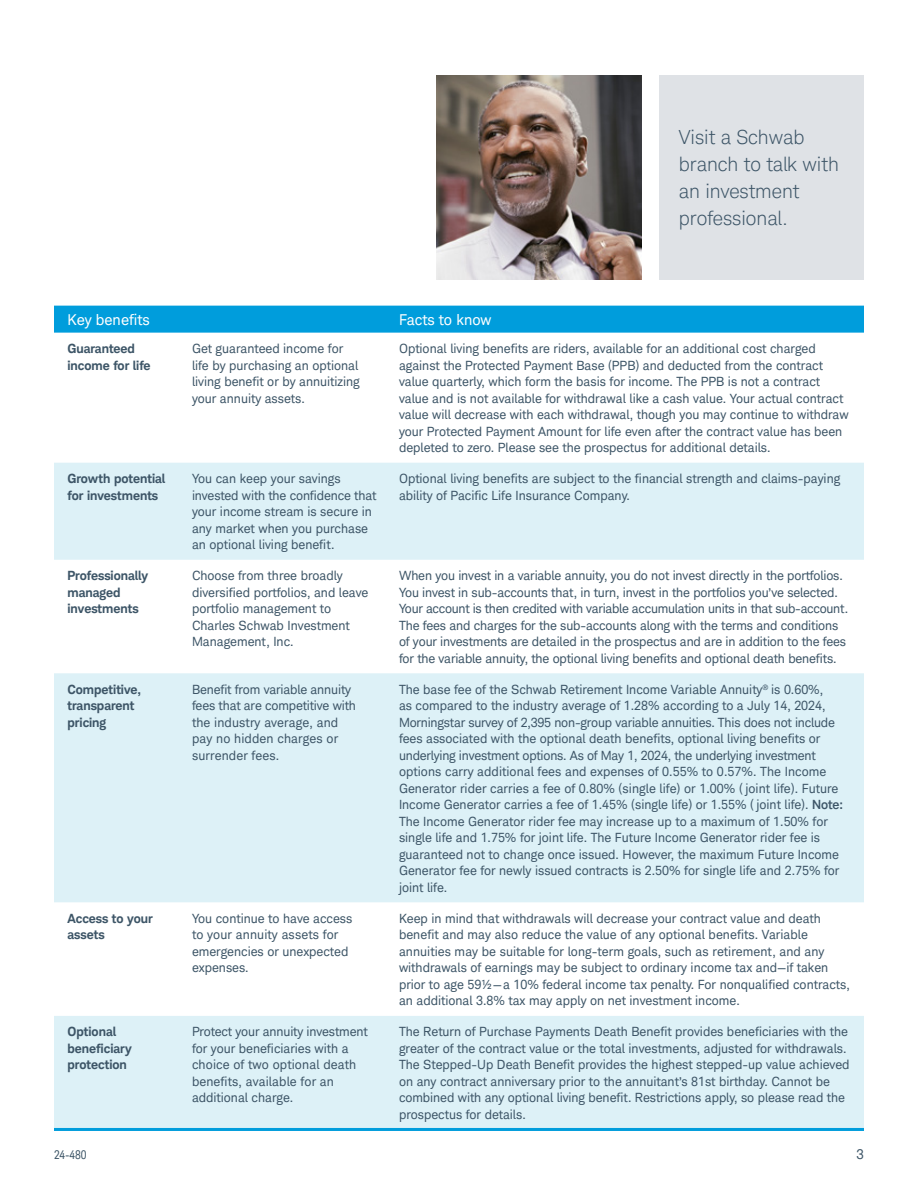
<style>
.page{position:relative;width:918px;height:1188px;background:#fff}
.page>*{position:absolute;margin:0;border:0;box-sizing:border-box;transform-origin:0 0}
.CTA{font:300 19.5px/27px "Charles Modern";color:#3d5567}
.Table_Head{font:15px "Charles Modern";color:#fff}
.t1{font:13.5px "Charles Modern";color:#3d5567}
.Table_Body{font:12.75px/16.5px "Charles Modern";color:#3d5567}
.Table_Subhead{font:700 12.75px/16.5px "Charles Modern";color:#3d5567}
.Disclosure{font:condensed 12px "Charles Modern";color:#3d5567}
.s1{font-weight:500}
</style>
<div class="page">
<div style="left:54px;top:306px;width:810px;height:27px;background:#009ddc"></div>
<svg style="left:54px;top:463px;width:810px;height:665px;fill:#ddf1f7"></svg>
<hr style="left:54px;top:1128px;width:138px;height:3px;background:#009ddc">
<hr style="left:192px;top:1128px;width:207px;height:3px;background:#009ddc">
<hr style="left:399px;top:1128px;width:465px;height:3px;background:#009ddc">
<div style="left:659px;top:75px;width:205px;height:205px;background:#dfe2e6"></div>
<img style="left:437px;top:75px;width:204px;height:205px">
<p class="CTA" style="left:679px;top:124px;width:162px">Visit a Schwab branch to talk with an investment professional.</p>
<p class="Table_Head" style="left:68px;top:310px;width:84px">Key benefits</p>
<p class="Table_Head" style="left:399px;top:310px;width:94px">Facts to know</p>
<p class="Table_Subhead" style="left:68px;top:340px;width:85px">Guaranteed income for life</p>
<p class="Table_Body" style="left:192px;top:340px;width:169px">Get guaranteed income for life by purchasing an optional living benefit or by annuitizing your annuity assets.</p>
<p class="Table_Body" style="left:399px;top:340px;width:451px">Optional living benefits are riders, available for an additional cost charged against the Protected Payment Base (PPB) and deducted from the contract value quarterly, which form the basis for income. The PPB is not a contract value and is not available for withdrawal like a cash value. Your actual contract value will decrease with each withdrawal, though you may continue to withdraw your Protected Payment Amount for life even after the contract value has been depleted to zero. Please see the prospectus for additional details.</p>
<p class="Table_Subhead" style="left:68px;top:470px;width:99px">Growth potential for investments</p>
<p class="Table_Body" style="left:192px;top:470px;width:186px">You can keep your savings invested with the confidence that your income stream is secure in any market when you purchase an optional living benefit.</p>
<p class="Table_Body" style="left:399px;top:470px;width:443px">Optional living benefits are subject to the financial strength and claims-paying ability of Pacific Life Insurance Company.</p>
<p class="Table_Subhead" style="left:68px;top:567px;width:82px">Professionally managed investments</p>
<p class="Table_Body" style="left:192px;top:567px;width:178px">Choose from three broadly diversified portfolios, and leave portfolio management to<br>Charles Schwab Investment<br>Management, Inc.</p>
<p class="Table_Body" style="left:399px;top:567px;width:451px">When you invest in a variable annuity, you do not invest directly in the portfolios.<br>You invest in sub-accounts that, in turn, invest in the portfolios you’ve selected.<br>Your account is then credited with variable accumulation units in that sub-account.<br>The fees and charges for the sub-accounts along with the terms and conditions of your investments are detailed in the prospectus and are in addition to the fees for the variable annuity, the optional living benefits and optional death benefits.</p>
<p class="Table_Subhead" style="left:68px;top:681px;width:75px">Competitive, transparent pricing</p>
<p class="Table_Body" style="left:192px;top:681px;width:166px">Benefit from variable annuity fees that are competitive with the industry average, and pay no hidden charges or surrender fees.</p>
<p class="Table_Body" style="left:399px;top:681px;width:445px">The base fee of the Schwab Retirement Income Variable Annuity<sup>®</sup> is 0.60%,<br>as compared to the industry average of 1.28% according to a July 14, 2024, Morningstar survey of 2,395 non-group variable annuities. This does not include fees associated with the optional death benefits, optional living benefits or underlying investment options. As of May 1, 2024, the underlying investment options carry additional fees and expenses of 0.55% to 0.57%. The Income Generator rider carries a fee of 0.80% (single life) or 1.00% ( joint life). Future Income Generator carries a fee of 1.45% (single life) or 1.55% ( joint life). <span class="s1">Note:<br></span>The Income Generator rider fee may increase up to a maximum of 1.50% for single life and 1.75% for joint life. The Future Income Generator rider fee is guaranteed not to change once issued. However, the maximum Future Income Generator fee for newly issued contracts is 2.50% for single life and 2.75% for joint life.</p>
<p class="Table_Subhead" style="left:68px;top:910px;width:87px">Access to your assets</p>
<p class="Table_Body" style="left:192px;top:910px;width:162px">You continue to have access to your annuity assets for emergencies or unexpected expenses.</p>
<p class="Table_Body" style="left:399px;top:910px;width:452px">Keep in mind that withdrawals will decrease your contract value and death benefit and may also reduce the value of any optional benefits. Variable annuities may be suitable for long-term goals, such as retirement, and any withdrawals of earnings may be subject to ordinary income tax and—if taken prior to age 59½—a 10% federal income tax penalty. For nonqualified contracts, an additional 3.8% tax may apply on net investment income.</p>
<p class="Table_Subhead" style="left:68px;top:1024px;width:66px">Optional beneficiary protection</p>
<p class="Table_Body" style="left:192px;top:1024px;width:177px">Protect your annuity investment for your beneficiaries with a choice of two optional death benefits, available for an additional charge.</p>
<p class="Table_Body" style="left:399px;top:1024px;width:452px">The Return of Purchase Payments Death Benefit provides beneficiaries with the greater of the contract value or the total investments, adjusted for withdrawals.<br>The Stepped-Up Death Benefit provides the highest stepped-up value achieved on any contract anniversary prior to the annuitant’s 81st birthday. Cannot be combined with any optional living benefit. Restrictions apply, so please read the prospectus for details.</p>
<p class="Disclosure" style="left:54px;top:1148px;width:34px">24-480</p>
<p class="t1" style="left:857px;top:1146px;width:9px">3</p>
</div>
